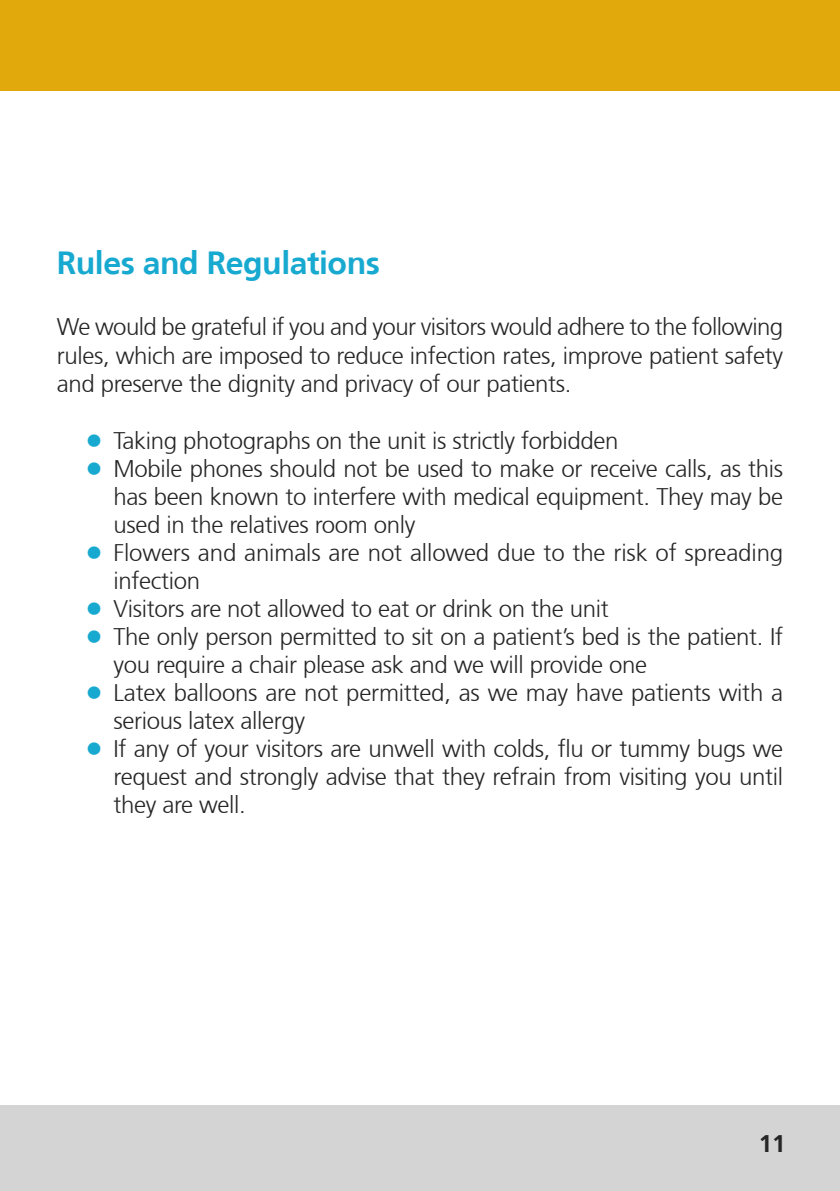
<style>
.page{position:relative;width:840px;height:1191px;background:#fff}
.page>*{position:absolute;margin:0;border:0;box-sizing:border-box;transform-origin:0 0}
.t1{font:700 32px "Frutiger 65";letter-spacing:-.015em;color:#17a9d0}
.t2{font:300 24px/28px "Frutiger 45";letter-spacing:-.015em;color:#272627;text-align:justify}
.t3{font:700 24px "Frutiger 65";color:#272627}
.s1{font-size:36px;color:#17a9d0}
</style>
<div class="page">
<div style="left:0;top:0;width:839px;height:91px;background:#e1a90c"></div>
<div style="left:0;top:1106px;width:839px;height:85px;background:#d4d4d4"></div>
<h1 class="t1" style="left:57px;top:244px;width:324px">Rules and Regulations</h1>
<p class="t2" style="left:57px;top:312px;width:727px;line-height:28.8px">We would be grateful if you and your visitors would adhere to the following rules, which are imposed to reduce infection rates, improve patient safety and preserve the dignity and privacy of our patients.</p>
<p class="t2" style="left:85px;top:427px;width:534px"><span class="s1">•</span> Taking photographs on the unit is strictly forbidden</p>
<p class="t2" style="left:113px;top:455px;width:670px;text-indent:-28px"><span class="s1">•</span> Mobile phones should not be used to make or receive calls, as this has been known to interfere with medical equipment. They may be used in the relatives room only</p>
<p class="t2" style="left:113px;top:539px;width:670px;text-indent:-28px"><span class="s1">•</span> Flowers and animals are not allowed due to the risk of spreading infection</p>
<p class="t2" style="left:85px;top:595px;width:525px"><span class="s1">•</span> Visitors are not allowed to eat or drink on the unit</p>
<p class="t2" style="left:113px;top:623px;width:670px;text-indent:-28px"><span class="s1">•</span> The only person permitted to sit on a patient’s bed is the patient. If you require a chair please ask and we will provide one</p>
<p class="t2" style="left:113px;top:679px;width:670px;text-indent:-28px"><span class="s1">•</span> Latex balloons are not permitted, as we may have patients with a serious latex allergy</p>
<p class="t2" style="left:113px;top:735px;width:670px;text-indent:-28px"><span class="s1">•</span> If any of your visitors are unwell with colds, flu or tummy bugs we request and strongly advise that they refrain from visiting you until they are well.</p>
<p class="t3" style="left:758px;top:1129px;width:28px">11</p>
</div>
